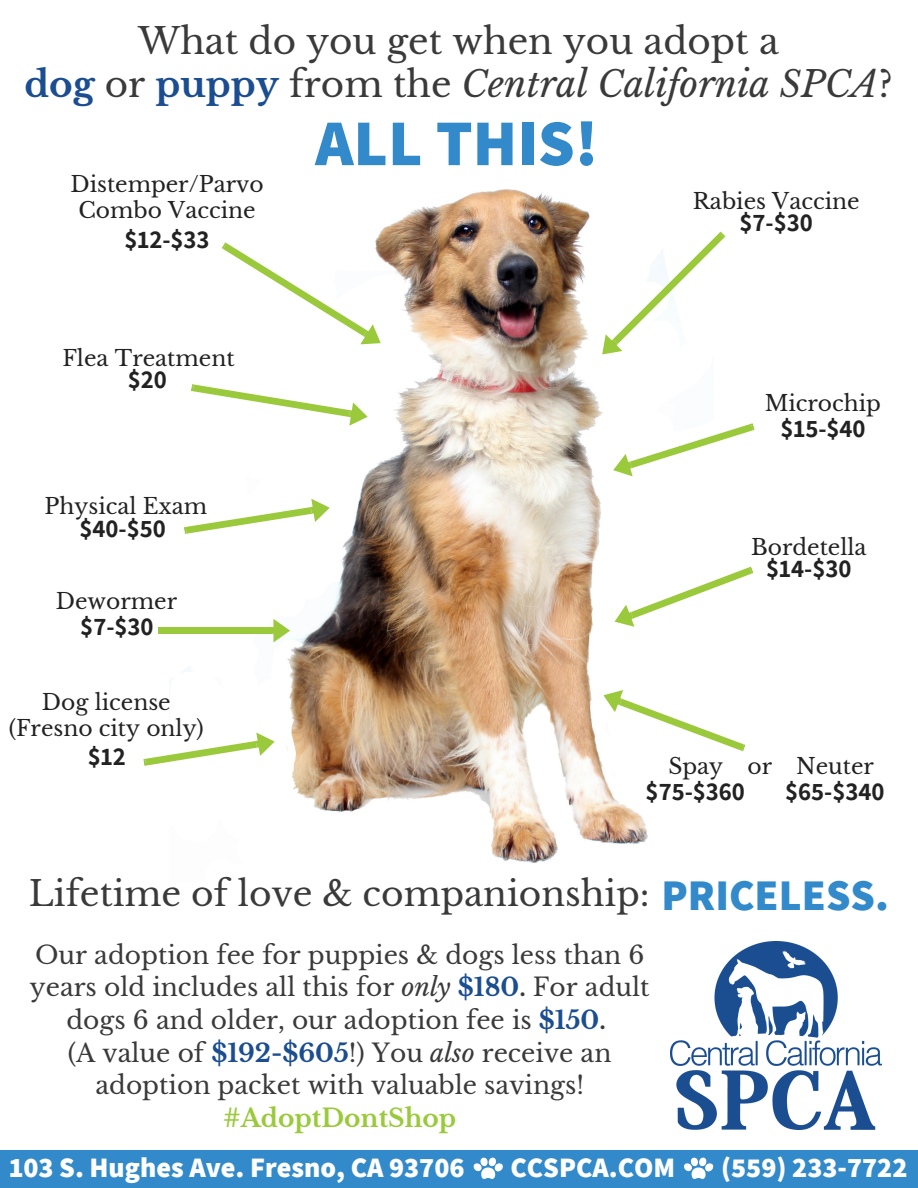
<style>
.page{position:relative;width:918px;height:1188px;background:#fff}
.page>*{position:absolute;margin:0;border:0;box-sizing:border-box;transform-origin:0 0}
.t1{font:800 65.4px "Assistant";color:#328aca}
.t2{font:35.85px/42.8px "Libre Baskerville";color:#3a3a3a;text-align:center}
.t3{font:34.5px "Libre Baskerville";color:#3a3a3a}
.t4{font:800 28.05px "Assistant";color:#fff}
.t5{font:24.9px/32.7px "Libre Baskerville";color:#3a3a3a;text-align:center}
.t6{font:700 24.9px "Assistant";color:#222}
.t7{font:700 24.9px "Libre Baskerville";color:#9aca3c}
.t8{font:21.75px/25.8px "Libre Baskerville";color:#222;text-align:center}
.s1{font-weight:700;color:#1b4d91}
.s2{font-style:italic}
.s3{font-family:"Assistant";font-weight:800;font-size:43.5px;color:#328aca}
.s4{font-weight:700}
</style>
<div class="page">
<img style="left:170px;top:189px;width:478px;height:674px">
<svg style="left:222px;top:242px;width:165px;height:111px"></svg>
<svg style="left:191px;top:384px;width:179px;height:44px"></svg>
<svg style="left:184px;top:496px;width:148px;height:38px"></svg>
<svg style="left:272px;top:619px;width:18px;height:23px"></svg>
<div style="left:159px;top:627px;width:113px;height:7px;background:#9aca3c"></div>
<svg style="left:599px;top:684px;width:147px;height:67px"></svg>
<svg style="left:610px;top:423px;width:145px;height:58px"></svg>
<svg style="left:610px;top:567px;width:143px;height:66px"></svg>
<svg style="left:594px;top:232px;width:131px;height:131px"></svg>
<img style="left:670px;top:942px;width:212px;height:188px">
<div style="left:0;top:1150px;width:918px;height:38px;background:#328aca"></div>
<svg style="left:474px;top:1158px;width:29px;height:21px"></svg>
<svg style="left:684px;top:1158px;width:29px;height:21px"></svg>
<svg style="left:143px;top:730px;width:134px;height:36px"></svg>
<h2 class="t2" style="left:24px;top:20px;width:870px">What do you get when you adopt a<br><span class="s1">dog</span> or <span class="s1">puppy</span> from the <span class="s2">Central California SPCA</span>?</h2>
<h1 class="t1" style="left:315px;top:98px;width:285px">ALL THIS!</h1>
<p class="t8" style="left:70px;top:172px;width:195px">Distemper/Parvo<br>Combo Vaccine</p>
<p class="t6" style="left:125px;top:222px;width:87px">$12-$33</p>
<p class="t8" style="left:693px;top:189px;width:168px">Rabies Vaccine</p>
<p class="t6" style="left:740px;top:205px;width:75px">$7-$30</p>
<p class="t8" style="left:62px;top:345px;width:174px">Flea Treatment</p>
<p class="t6" style="left:128px;top:363px;width:41px">$20</p>
<p class="t8" style="left:45px;top:494px;width:164px">Physical Exam</p>
<p class="t6" style="left:79px;top:511px;width:88px">$40-$50</p>
<p class="t8" style="left:56px;top:588px;width:123px">Dewormer</p>
<p class="t6" style="left:80px;top:609px;width:75px">$7-$30</p>
<p class="t8" style="left:9px;top:689px;width:197px">Dog license (Fresno city only)</p>
<p class="t6" style="left:88px;top:740px;width:39px">$12</p>
<p class="t8" style="left:765px;top:390px;width:118px">Microchip</p>
<p class="t6" style="left:780px;top:411px;width:87px">$15-$40</p>
<p class="t8" style="left:751px;top:534px;width:117px">Bordetella</p>
<p class="t6" style="left:766px;top:552px;width:87px">$14-$30</p>
<p class="t8" style="left:668px;top:753px;width:56px">Spay</p>
<p class="t6" style="left:646px;top:775px;width:101px">$75-$360</p>
<p class="t6" style="left:785px;top:775px;width:101px">$65-$340</p>
<p class="t8" style="left:748px;top:753px;width:128px">or Neuter</p>
<h3 class="t3" style="left:29px;top:872px;width:862px">Lifetime of love &amp; companionship: <span class="s3">PRICELESS.</span></h3>
<p class="t5" style="left:30px;top:939px;width:621px">Our adoption fee for puppies &amp; dogs less than 6 years old includes all this for <span class="s2">only</span> <span class="s1">$180</span><span class="s4">.</span> For adult dogs 6 and older, our adoption fee is <span class="s1">$150</span><span class="s4">.<br></span>(A value of <span class="s1">$192-$605</span>!) You <span class="s2">also</span> receive an adoption packet with valuable savings!</p>
<p class="t7" style="left:223px;top:1103px;width:235px">#AdoptDontShop</p>
<p class="t4" style="left:10px;top:1149px;width:457px">103 S. Hughes Ave. Fresno, CA 93706</p>
<p class="t4" style="left:511px;top:1149px;width:166px">CCSPCA.COM</p>
<p class="t4" style="left:721px;top:1149px;width:188px">(559) 233-7722</p>
</div>
